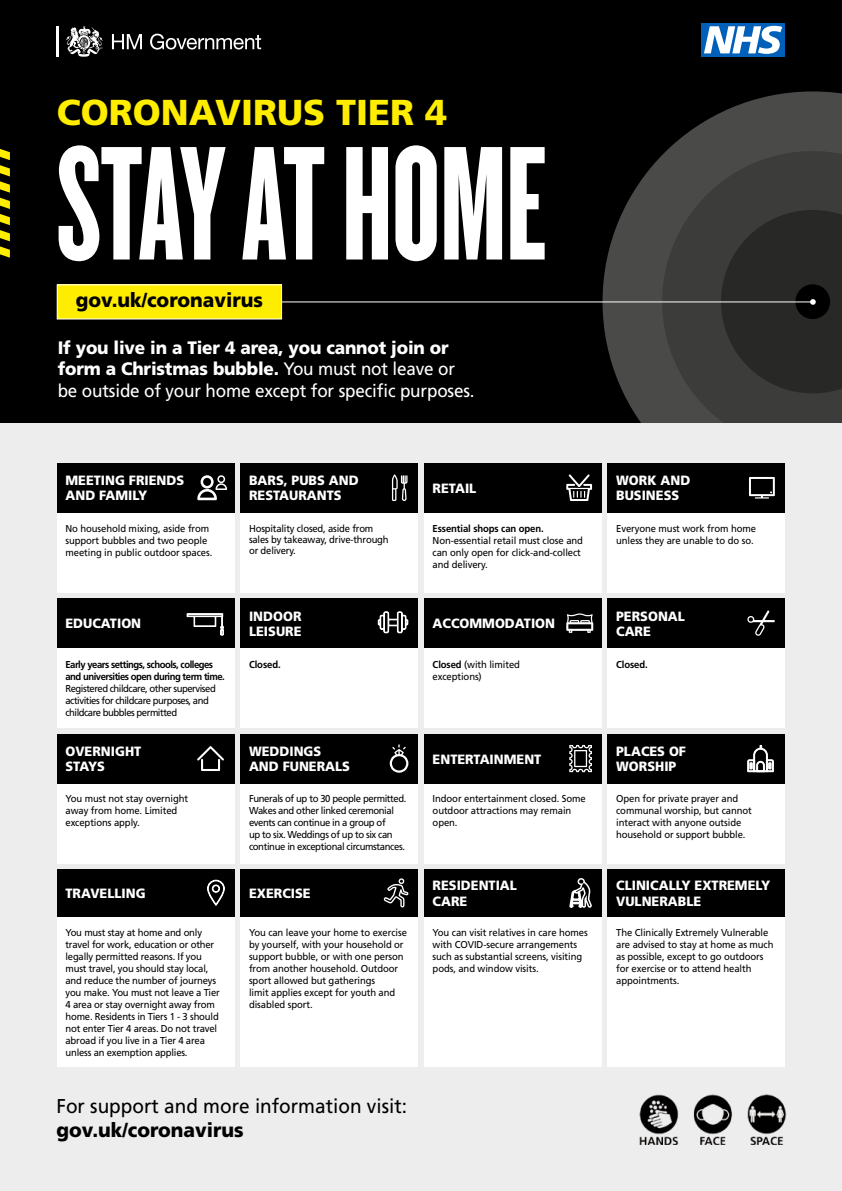
<style>
.page{position:relative;width:842px;height:1191px;background:#ededed}
.page>*{position:absolute;margin:0;border:0;box-sizing:border-box;transform-origin:0 0}
.t1{font:168.8px "Knockout HTF67 Full Bantamwt";letter-spacing:-.005em;color:#fff;scale:.94 1}
.t2{font:900 36px "Frutiger LT Std";color:#ffed00}
.t3{font:900 20px "Frutiger LT Std";color:#000;scale:.95 1}
.t4{font:20px "Frutiger LT Std";color:#000;scale:.95 1}
.t5{font:18px/21.6px "Frutiger LT Std";letter-spacing:-.01em;color:#fff;scale:.95 1}
.t6{font:900 13.4px/15.2px "Frutiger LT Std";color:#fff;scale:.95 1}
.t7{font:10px/12px "Frutiger LT Std";letter-spacing:-.01em;color:#000;scale:.95 1}
.t8{font:10px/12px "Frutiger LT Std";letter-spacing:-.04em;color:#000;scale:.95 1}
.t9{font:10px/12px "Frutiger LT Std";letter-spacing:-.05em;color:#000;scale:.95 1}
.t10{font:700 10px/12px "Frutiger LT Std";letter-spacing:-.05em;color:#000;scale:.95 1}
.t11{font:700 10px "Frutiger LT Std";letter-spacing:-.01em;color:#000;scale:.95 1}
.s1{font-weight:900}
.s2{font-weight:700}
</style>
<div class="page">
<div style="left:57px;top:463px;width:178px;height:129px;background:#fff"></div>
<div style="left:57px;top:463px;width:178px;height:49px;background:#000"></div>
<svg style="left:197px;top:475px;width:30px;height:25px"></svg>
<div style="left:240px;top:463px;width:178px;height:129px;background:#fff"></div>
<div style="left:240px;top:463px;width:178px;height:49px;background:#000"></div>
<div style="left:424px;top:463px;width:178px;height:129px;background:#fff"></div>
<div style="left:424px;top:463px;width:178px;height:49px;background:#000"></div>
<div style="left:607px;top:463px;width:178px;height:129px;background:#fff"></div>
<div style="left:607px;top:463px;width:178px;height:49px;background:#000"></div>
<div style="left:57px;top:598px;width:178px;height:130px;background:#fff"></div>
<div style="left:57px;top:598px;width:178px;height:50px;background:#000"></div>
<div style="left:240px;top:598px;width:178px;height:130px;background:#fff"></div>
<div style="left:240px;top:598px;width:178px;height:50px;background:#000"></div>
<div style="left:424px;top:598px;width:178px;height:130px;background:#fff"></div>
<div style="left:424px;top:598px;width:178px;height:50px;background:#000"></div>
<div style="left:607px;top:598px;width:178px;height:130px;background:#fff"></div>
<div style="left:607px;top:598px;width:178px;height:50px;background:#000"></div>
<div style="left:57px;top:733px;width:178px;height:130px;background:#fff"></div>
<div style="left:57px;top:733px;width:178px;height:50px;background:#000"></div>
<div style="left:240px;top:733px;width:178px;height:130px;background:#fff"></div>
<div style="left:240px;top:733px;width:178px;height:50px;background:#000"></div>
<div style="left:424px;top:733px;width:178px;height:130px;background:#fff"></div>
<div style="left:424px;top:733px;width:178px;height:50px;background:#000"></div>
<div style="left:607px;top:733px;width:178px;height:130px;background:#fff"></div>
<div style="left:607px;top:733px;width:178px;height:50px;background:#000"></div>
<div style="left:57px;top:869px;width:178px;height:197px;background:#fff"></div>
<div style="left:57px;top:869px;width:178px;height:47px;background:#000"></div>
<div style="left:240px;top:869px;width:178px;height:197px;background:#fff"></div>
<div style="left:240px;top:869px;width:178px;height:47px;background:#000"></div>
<div style="left:424px;top:869px;width:178px;height:197px;background:#fff"></div>
<div style="left:424px;top:869px;width:178px;height:47px;background:#000"></div>
<div style="left:607px;top:869px;width:178px;height:197px;background:#fff"></div>
<div style="left:607px;top:869px;width:178px;height:47px;background:#000"></div>
<svg style="left:392px;top:474px;width:15px;height:27px"></svg>
<svg style="left:566px;top:474px;width:26px;height:27px"></svg>
<svg style="left:749px;top:477px;width:26px;height:21px"></svg>
<svg style="left:186px;top:613px;width:38px;height:23px"></svg>
<svg style="left:377px;top:611px;width:32px;height:23px"></svg>
<svg style="left:566px;top:613px;width:27px;height:20px"></svg>
<svg style="left:197px;top:746px;width:27px;height:25px"></svg>
<svg style="left:747px;top:610px;width:28px;height:26px"></svg>
<svg style="left:390px;top:744px;width:18px;height:28px"></svg>
<svg style="left:569px;top:745px;width:23px;height:27px"></svg>
<svg style="left:747px;top:745px;width:27px;height:27px"></svg>
<svg style="left:207px;top:879px;width:18px;height:27px"></svg>
<svg style="left:383px;top:878px;width:25px;height:29px"></svg>
<svg style="left:569px;top:863px;width:24px;height:54px"></svg>
<div style="left:0;top:0;width:842px;height:422px;background:#000"></div>
<svg style="left:602px;top:91px;width:240px;height:331px;fill:#4a4a49"></svg>
<svg style="left:662px;top:151px;width:180px;height:271px;background:#3f3f3e"></svg>
<hr style="left:57px;top:26px;width:2px;height:30px;background:#fff">
<svg style="left:112px;top:34px;width:30px;height:15px"></svg>
<svg style="left:150px;top:34px;width:111px;height:16px"></svg>
<svg style="left:66px;top:26px;width:37px;height:31px"></svg>
<div style="left:702px;top:23px;width:83px;height:34px;background:#005fb9"></div>
<svg style="left:704px;top:26px;width:78px;height:28px"></svg>
<img style="left:639px;top:1094px;width:148px;height:50px">
<svg style="left:0;top:149px;width:10px;height:109px"></svg>
<svg style="left:721px;top:210px;width:121px;height:183px;background:#2a2a29"></svg>
<hr style="left:61px;top:301px;width:752px;height:1px;background:#fff">
<div style="left:57px;top:285px;width:225px;height:34px;background:#ffed00"></div>
<h2 class="t2" style="left:57px;top:90px;width:392px">CORONAVIRUS TIER 4</h2>
<h1 class="t1" style="left:57px;top:117px;width:523px">STAY AT HOME</h1>
<h3 class="t3" style="left:76px;top:288px;width:198px">gov.uk/coronavirus</h3>
<h3 class="t5" style="left:58px;top:337px;width:440px"><span class="s1">If you live in a Tier 4 area, you cannot join or form a Christmas bubble.</span> You must not leave or be outside of your home except for specific purposes.</h3>
<h3 class="t6" style="left:65px;top:473px;width:127px">MEETING FRIENDS<br>AND FAMILY</h3>
<p class="t7" style="left:65px;top:523px;width:156px">No household mixing, aside from support bubbles and two people meeting in public outdoor spaces.</p>
<h3 class="t6" style="left:65px;top:616px;width:81px">EDUCATION</h3>
<p class="t10" style="left:65px;top:658px;width:169px">Early years settings, schools, colleges and universities open during term time.</p>
<p class="t9" style="left:65px;top:682px;width:160px">Registered childcare, other supervised activities for childcare purposes, and childcare bubbles permitted</p>
<h3 class="t6" style="left:65px;top:743px;width:81px">OVERNIGHT<br>STAYS</h3>
<p class="t7" style="left:65px;top:792px;width:131px">You must not stay overnight away from home. Limited exceptions apply.</p>
<h3 class="t6" style="left:249px;top:473px;width:117px">BARS, PUBS AND<br>RESTAURANTS</h3>
<p class="t7" style="left:249px;top:523px;width:148px;line-height:11px">Hospitality closed, aside from sales by takeaway, drive-through or delivery.</p>
<h3 class="t6" style="left:249px;top:608px;width:57px">INDOOR<br>LEISURE</h3>
<p class="t10" style="left:249px;top:658px;width:35px">Closed.</p>
<h3 class="t6" style="left:249px;top:743px;width:108px">WEDDINGS<br>AND FUNERALS</h3>
<p class="t8" style="left:249px;top:792px;width:167px">Funerals of up to 30 people permitted.<br>Wakes and other linked ceremonial events can continue in a group of<br>up to six. Weddings of up to six can continue in exceptional circumstances.</p>
<h3 class="t6" style="left:433px;top:480px;width:48px">RETAIL</h3>
<p class="t11" style="left:433px;top:523px;width:119px">Essential shops can open.</p>
<p class="t7" style="left:433px;top:535px;width:160px">Non-essential retail must close and can only open for click-and-collect and delivery.</p>
<h3 class="t6" style="left:433px;top:616px;width:130px">ACCOMMODATION</h3>
<p class="t7" style="left:433px;top:658px;width:94px"><span class="s2">Closed</span> (with limited exceptions)</p>
<h3 class="t6" style="left:433px;top:751px;width:116px">ENTERTAINMENT</h3>
<p class="t7" style="left:433px;top:792px;width:163px">Indoor entertainment closed. Some outdoor attractions may remain open.</p>
<h3 class="t6" style="left:616px;top:473px;width:79px">WORK AND<br>BUSINESS</h3>
<p class="t7" style="left:616px;top:523px;width:149px">Everyone must work from home unless they are unable to do so.</p>
<h3 class="t6" style="left:616px;top:608px;width:74px">PERSONAL<br>CARE</h3>
<p class="t10" style="left:616px;top:658px;width:35px">Closed.</p>
<h3 class="t6" style="left:616px;top:743px;width:75px">PLACES OF<br>WORSHIP</h3>
<p class="t7" style="left:616px;top:792px;width:144px">Open for private prayer and communal worship, but cannot interact with anyone outside household or support bubble.</p>
<h3 class="t6" style="left:65px;top:885px;width:86px">TRAVELLING</h3>
<p class="t7" style="left:65px;top:926px;width:164px">You must stay at home and only travel for work, education or other legally permitted reasons. If you must travel, you should stay local, and reduce the number of journeys you make. You must not leave a Tier 4 area or stay overnight away from home. Residents in Tiers 1 - 3 should not enter Tier 4 areas. Do not travel abroad if you live in a Tier 4 area unless an exemption applies.</p>
<h3 class="t6" style="left:249px;top:885px;width:66px">EXERCISE</h3>
<p class="t7" style="left:249px;top:926px;width:168px">You can leave your home to exercise by yourself, with your household or support bubble, or with one person from another household. Outdoor sport allowed but gatherings<br>limit applies except for youth and disabled sport.</p>
<h3 class="t4" style="left:57px;top:1094px;width:370px">For support and more information visit:</h3>
<h3 class="t3" style="left:57px;top:1117px;width:198px">gov.uk/coronavirus</h3>
<h3 class="t6" style="left:433px;top:878px;width:90px">RESIDENTIAL<br>CARE</h3>
<p class="t7" style="left:433px;top:926px;width:165px">You can visit relatives in care homes with COVID-secure arrangements such as substantial screens, visiting pods, and window visits.</p>
<p class="t7" style="left:616px;top:926px;width:167px">The Clinically Extremely Vulnerable are advised to stay at home as much as possible, except to go outdoors for exercise or to attend health appointments.</p>
<h3 class="t6" style="left:616px;top:878px;width:164px">CLINICALLY EXTREMELY<br>VULNERABLE</h3>
</div>
